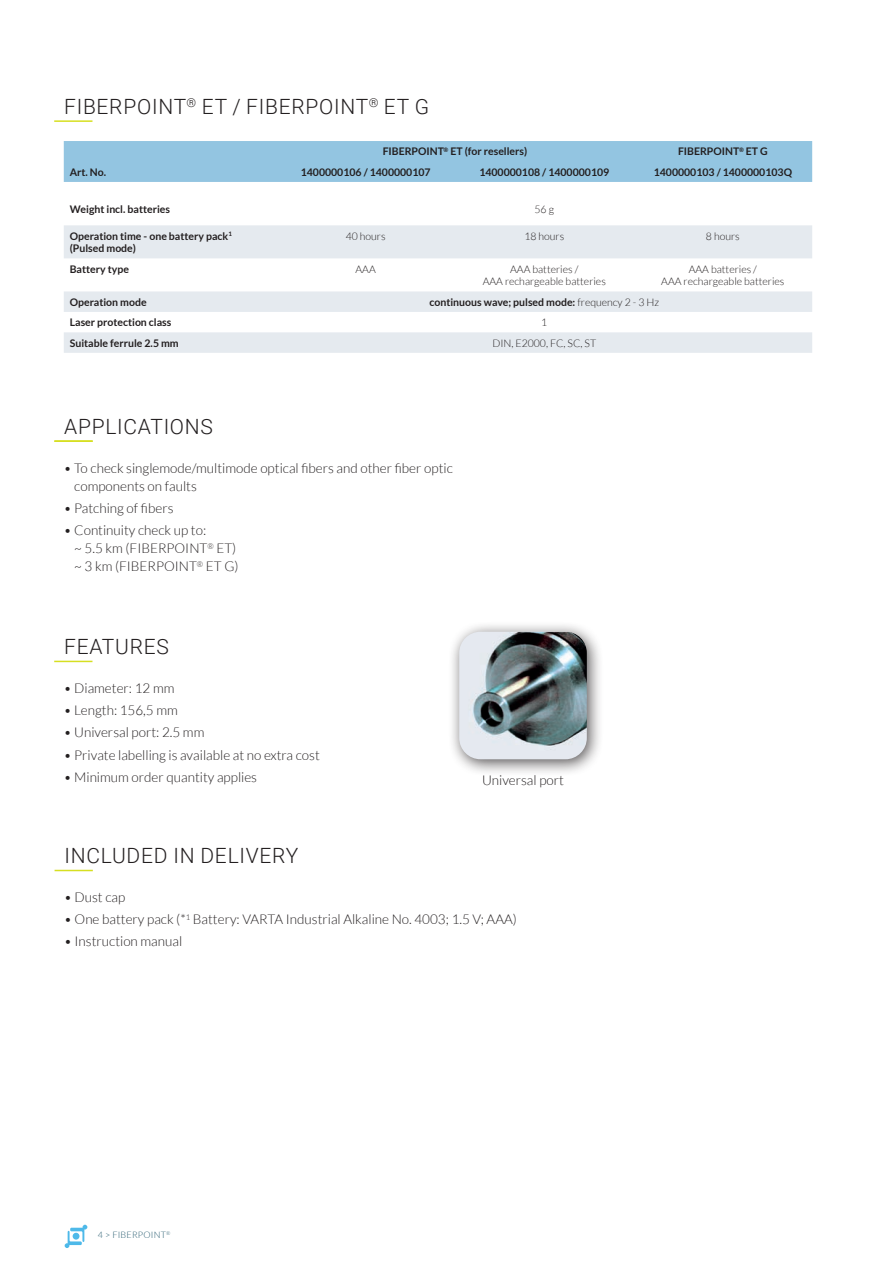
<style>
.page{position:relative;width:893px;height:1263px;background:#fff}
.page>*{position:absolute;margin:0;border:0;box-sizing:border-box;transform-origin:0 0}
.t1{font:300 21px "Roboto";letter-spacing:.035em;color:#231f20}
.t2{font:300 13.5px/18px "Lato";color:#231f20}
.t3{font:700 10.5px/12.6px "Lato";color:#231f20}
.t4{font:300 10.5px/12.6px "Lato";color:#231f20;text-align:center}
.t5{font:300 9px "Lato";letter-spacing:.02em;color:#255a6e}
.s1{font-weight:300}
</style>
<div class="page">
<svg style="left:65px;top:1225px;width:22px;height:23px"></svg>
<hr style="left:54px;top:661px;width:38px;height:1px;background:#d6df21">
<hr style="left:55px;top:870px;width:38px;height:1px;background:#d6df21">
<hr style="left:54px;top:440px;width:38px;height:2px;background:#d6df21">
<hr style="left:55px;top:440px;width:38px;height:2px;background:#d6df21">
<div style="left:448px;top:620px;width:156px;height:156px;background:#231f20;opacity:.75"></div>
<img style="left:459px;top:632px;width:128px;height:127px">
<hr style="left:54px;top:120px;width:38px;height:2px;background:#d6df21">
<div style="left:64px;top:141px;width:748px;height:41px;background:#93c5e1"></div>
<svg style="left:64px;top:225px;width:748px;height:128px;fill:#e5eaef"></svg>
<h1 class="t1" style="left:64px;top:91px;width:367px">FIBERPOINT<sup>®</sup> ET / FIBERPOINT<sup>®</sup> ET G</h1>
<p class="t3" style="left:383px;top:145px;width:146px">FIBERPOINT<sup>®</sup> ET (for resellers)</p>
<p class="t3" style="left:678px;top:145px;width:91px">FIBERPOINT<sup>®</sup> ET G</p>
<p class="t3" style="left:70px;top:166px;width:38px">Art. No.</p>
<p class="t3" style="left:301px;top:166px;width:131px">1400000106 / 1400000107</p>
<p class="t3" style="left:479px;top:166px;width:131px">1400000108 / 1400000109</p>
<p class="t3" style="left:654px;top:166px;width:140px">1400000103 / 1400000103Q</p>
<p class="t3" style="left:70px;top:202px;width:102px">Weight incl. batteries</p>
<p class="t4" style="left:534px;top:202px;width:21px">56 g</p>
<p class="t3" style="left:70px;top:230px;width:164px">Operation time - one battery pack<sup>1 </sup>(Pulsed mode)</p>
<p class="t4" style="left:346px;top:230px;width:41px">40 hours</p>
<p class="t4" style="left:524px;top:230px;width:41px">18 hours</p>
<p class="t4" style="left:706px;top:230px;width:35px">8 hours</p>
<p class="t3" style="left:70px;top:263px;width:61px">Battery type</p>
<p class="t4" style="left:356px;top:263px;width:22px">AAA</p>
<p class="t4" style="left:483px;top:263px;width:125px">AAA batteries /<br>AAA rechargeable batteries</p>
<p class="t4" style="left:661px;top:263px;width:125px">AAA batteries /<br>AAA rechargeable batteries</p>
<p class="t3" style="left:70px;top:296px;width:78px">Operation mode</p>
<p class="t3" style="left:429px;top:296px;width:231px">continuous wave; pulsed mode: <span class="s1">frequency 2 - 3 Hz</span></p>
<p class="t3" style="left:70px;top:316px;width:103px">Laser protection class</p>
<p class="t4" style="left:541px;top:316px;width:8px">1</p>
<p class="t3" style="left:70px;top:337px;width:111px">Suitable ferrule 2.5 mm</p>
<p class="t4" style="left:492px;top:337px;width:105px">DIN, E2000, FC, SC, ST</p>
<h1 class="t1" style="left:64px;top:411px;width:150px">APPLICATIONS</h1>
<p class="t2" style="left:74px;top:459px;width:380px;text-indent:-10px">• To check singlemode/multimode optical fibers and other fiber optic components on faults</p>
<p class="t2" style="left:64px;top:499px;width:111px">• Patching of fibers</p>
<p class="t2" style="left:74px;top:521px;width:166px;text-indent:-10px">• Continuity check up to:<br>~ 5.5 km (FIBERPOINT<sup>®</sup> ET) ~ 3 km (FIBERPOINT<sup>®</sup> ET G)</p>
<h1 class="t1" style="left:64px;top:632px;width:106px">FEATURES</h1>
<p class="t2" style="left:64px;top:679px;width:112px">• Diameter: 12 mm</p>
<p class="t2" style="left:64px;top:701px;width:116px">• Length: 156,5 mm</p>
<p class="t2" style="left:64px;top:724px;width:142px">• Universal port: 2.5 mm</p>
<p class="t2" style="left:64px;top:746px;width:258px">• Private labelling is available at no extra cost</p>
<p class="t2" style="left:64px;top:768px;width:195px">• Minimum order quantity applies</p>
<p class="t2" style="left:482px;top:771px;width:83px">Universal port</p>
<h1 class="t1" style="left:65px;top:841px;width:235px">INCLUDED IN DELIVERY</h1>
<p class="t2" style="left:64px;top:888px;width:63px">• Dust cap</p>
<p class="t2" style="left:64px;top:910px;width:454px">• One battery pack (*<sup>1</sup> Battery: VARTA Industrial Alkaline No. 4003; 1.5 V; AAA)</p>
<p class="t2" style="left:64px;top:933px;width:120px">• Instruction manual</p>
<p class="t5" style="left:98px;top:1230px;width:74px">4 &gt; FIBERPOINT<sup>®</sup></p>
</div>
